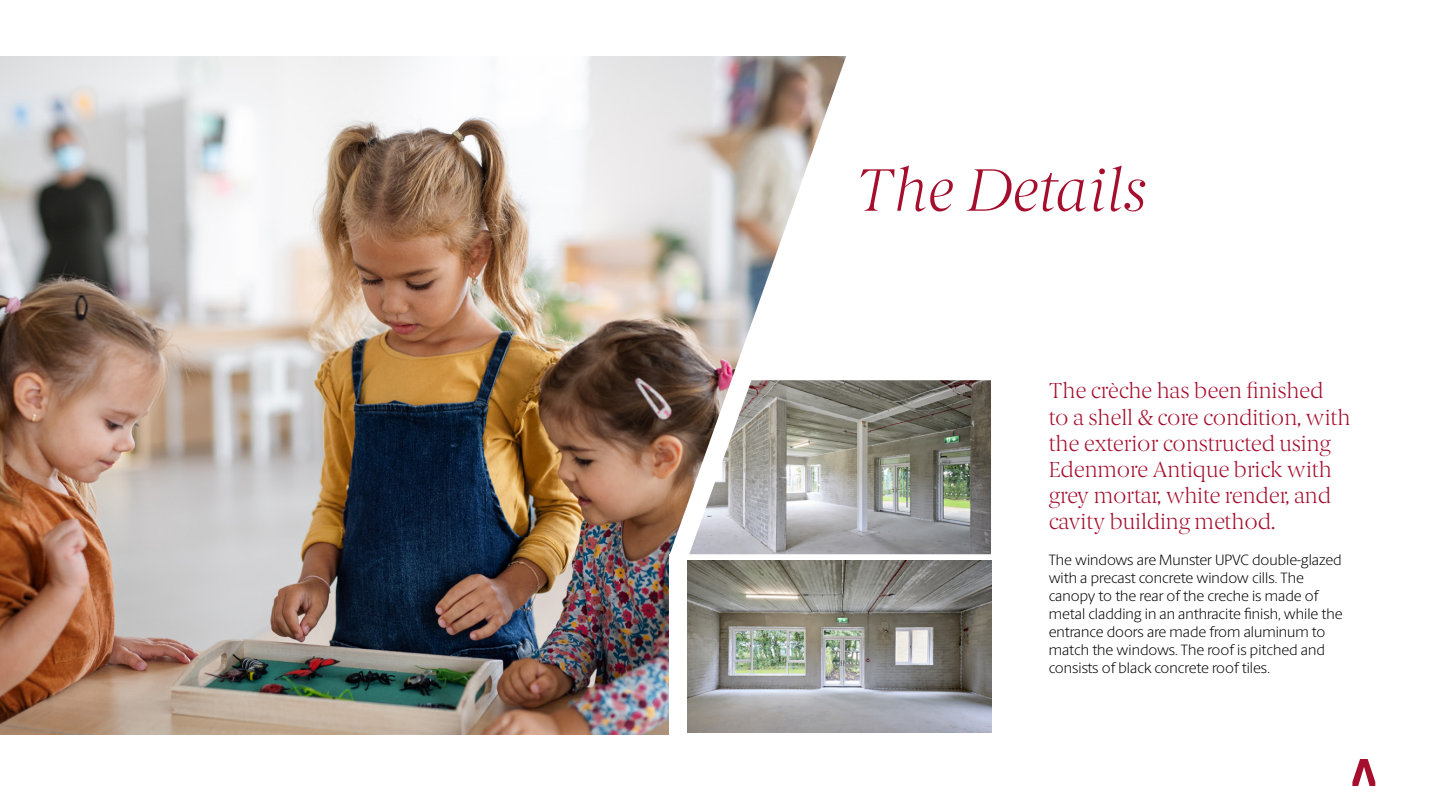
<style>
.page{position:relative;width:1440px;height:810px;background:#fff}
.page>*{position:absolute;margin:0;border:0;box-sizing:border-box;transform-origin:0 0}
.t1{font:italic 300 60px "Berlingske Serif";color:#a50e2d}
.t2{font:300 21.75px/26.1px "Berlingske Serif";color:#a50e2d}
.t3{font:300 15px/18px "Berlingske Sans";color:#000}
</style>
<div class="page">
<img style="left:0;top:56px;width:670px;height:678px">
<img style="left:688px;top:561px;width:303px;height:172px">
<img style="left:887px;top:380px;width:104px;height:174px">
<img style="left:670px;top:56px;width:217px;height:499px">
<svg style="left:1352px;top:759px;width:23px;height:27px"></svg>
<h1 class="t1" style="left:855px;top:152px;width:293px">The Details</h1>
<h2 class="t2" style="left:1049px;top:377px;width:303px">The crèche has been finished<br>to a shell &amp; core condition, with the exterior constructed using<br>Edenmore Antique brick with grey mortar, white render, and cavity building method.</h2>
<p class="t3" style="left:1049px;top:551px;width:295px">The windows are Munster UPVC double-glazed with a precast concrete window cills. The canopy to the rear of the creche is made of metal cladding in an anthracite finish, while the entrance doors are made from aluminum to match the windows. The roof is pitched and consists of black concrete roof tiles.</p>
</div>
